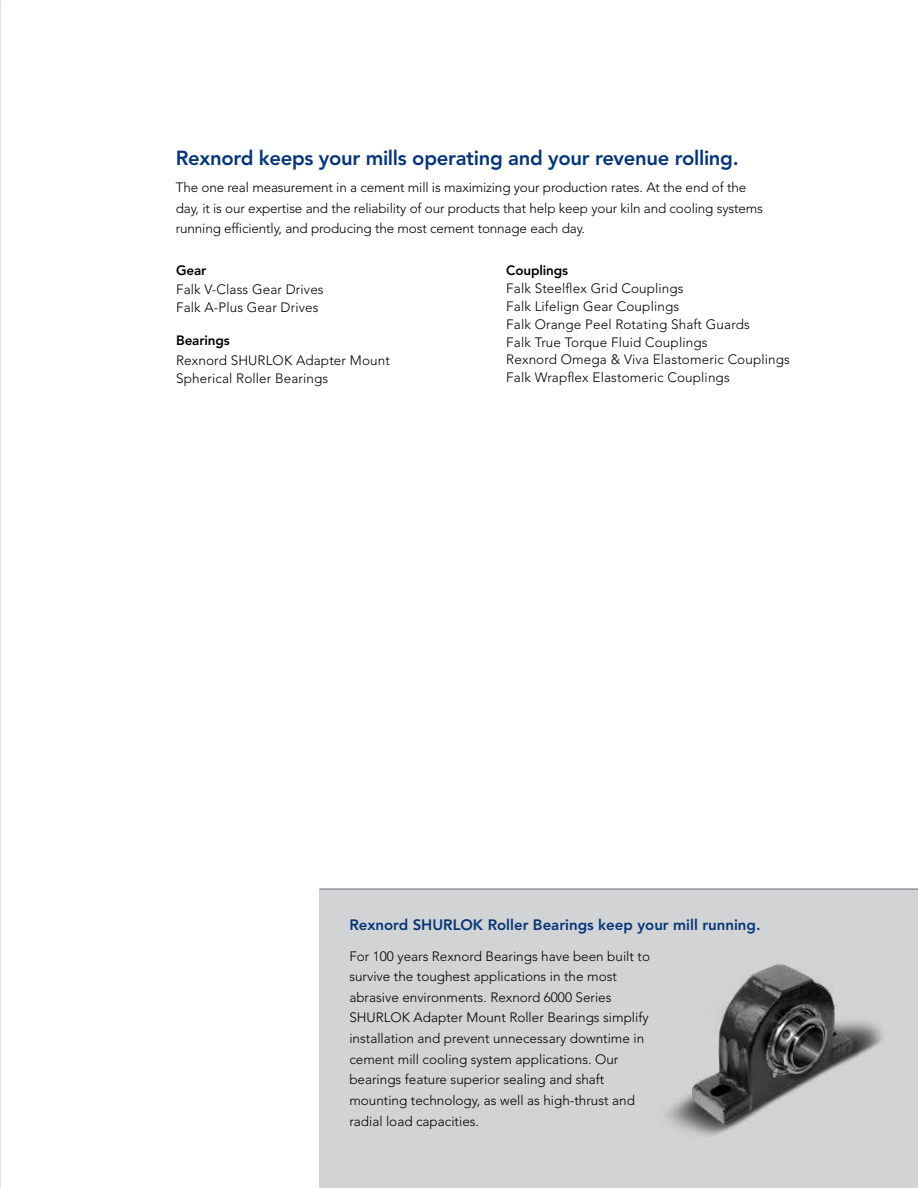
<style>
.page{position:relative;width:918px;height:1188px;background:#fff}
.page>*{position:absolute;margin:0;border:0;box-sizing:border-box;transform-origin:0 0}
.t1{font:800 20.25px "Avenir LT Std";letter-spacing:-.015em;color:#06357a}
.t2{font:800 15px "Avenir LT Std";color:#06357a}
.t3{font:300 13.5px/20.7px "Avenir LT Std";color:#000}
.t4{font:800 13.5px "Avenir LT Std";letter-spacing:-.01em;color:#000}
</style>
<div class="page">
<img style="left:0;top:0;width:1px;height:1188px">
<div style="left:320px;top:889px;width:598px;height:299px;background:#d1d3d4"></div>
<hr style="left:320px;top:889px;width:598px;height:1px;background:#808285">
<img style="left:666px;top:961px;width:217px;height:175px">
<h1 class="t1" style="left:176px;top:146px;width:564px">Rexnord keeps your mills operating and your revenue rolling.</h1>
<p class="t3" style="left:176px;top:177px;width:589px">The one real measurement in a cement mill is maximizing your production rates. At the end of the day, it is our expertise and the reliability of our products that help keep your kiln and cooling systems running efficiently, and producing the most cement tonnage each day.</p>
<p class="t4" style="left:176px;top:262px;width:32px">Gear</p>
<p class="t3" style="left:176px;top:280px;width:149px;line-height:18px">Falk V-Class Gear Drives<br>Falk A-Plus Gear Drives</p>
<p class="t4" style="left:176px;top:332px;width:55px">Bearings</p>
<p class="t3" style="left:176px;top:351px;width:215px;line-height:18px">Rexnord SHURLOK Adapter Mount<br>Spherical Roller Bearings</p>
<p class="t4" style="left:506px;top:262px;width:63px">Couplings</p>
<p class="t3" style="left:506px;top:279px;width:285px;line-height:18px">Falk Steelflex Grid Couplings<br>Falk Lifelign Gear Couplings<br>Falk Orange Peel Rotating Shaft Guards<br>Falk True Torque Fluid Couplings<br>Rexnord Omega &amp; Viva Elastomeric Couplings Falk Wrapflex Elastomeric Couplings</p>
<p class="t2" style="left:349px;top:916px;width:413px">Rexnord SHURLOK Roller Bearings keep your mill running.</p>
<p class="t3" style="left:349px;top:946px;width:302px">For 100 years Rexnord Bearings have been built to survive the toughest applications in the most abrasive environments. Rexnord 6000 Series SHURLOK Adapter Mount Roller Bearings simplify installation and prevent unnecessary downtime in cement mill cooling system applications. Our bearings feature superior sealing and shaft mounting technology, as well as high-thrust and radial load capacities.</p>
</div>
